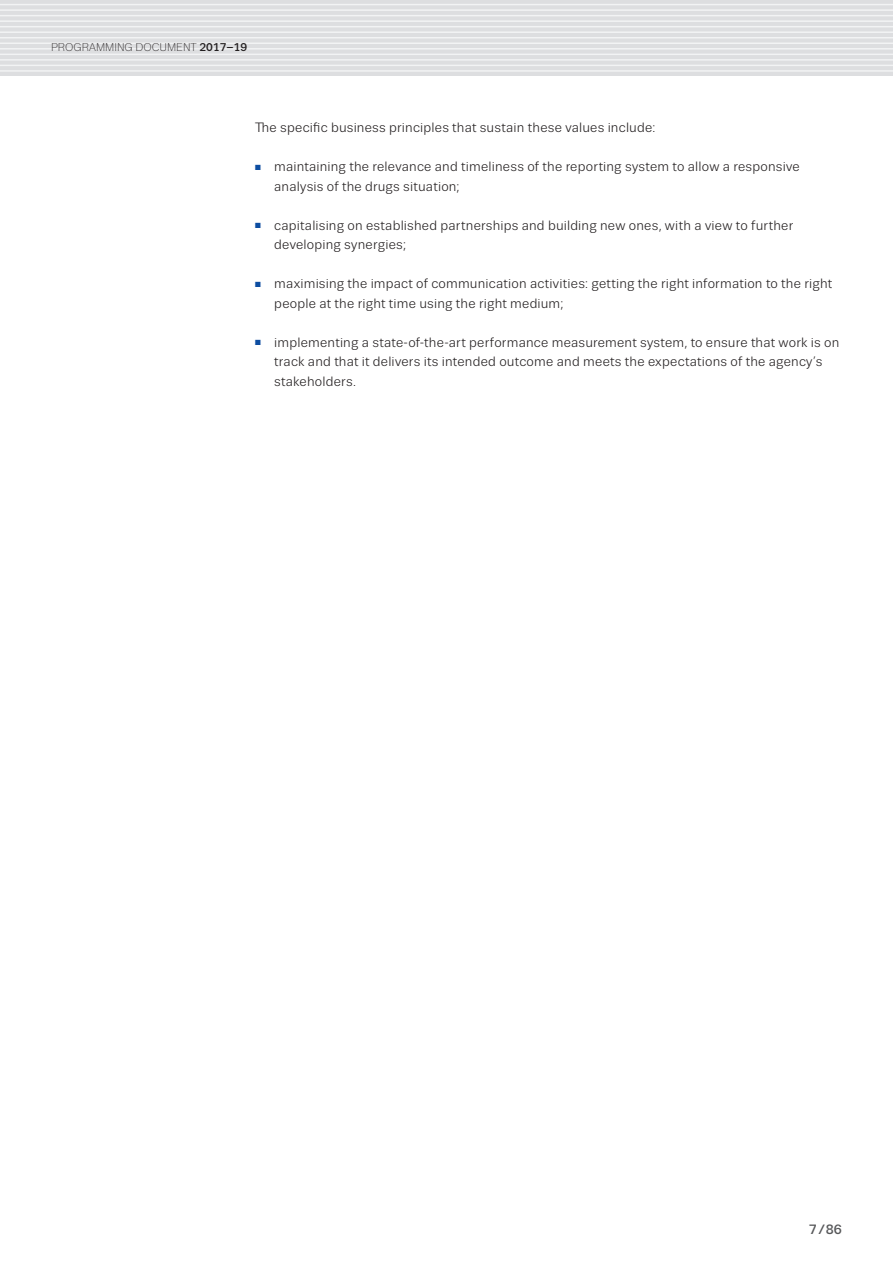
<style>
.page{position:relative;width:893px;height:1263px;background:#fff}
.page>*{position:absolute;margin:0;border:0;box-sizing:border-box;transform-origin:0 0}
.TEXT_Regular_9_13{font:13.5px/19.5px "Trivia Sans";letter-spacing:.015em;color:#231f20}
.t1{font:500 13.5px "Trivia Sans";color:#57585a}
.t2{font:300 11.25px "Trivia Sans";color:#231f20}
.s1{font-weight:500}
.s2{color:#0d4da1}
</style>
<div class="page">
<div style="left:0;top:0;width:893px;height:76px;background:#dddee0"></div>
<hr style="left:0;top:4px;width:893px;height:1px;background:#f2f3f4">
<hr style="left:0;top:9px;width:893px;height:2px;background:#f2f3f4">
<hr style="left:0;top:15px;width:893px;height:1px;background:#f2f3f4">
<hr style="left:0;top:20px;width:893px;height:2px;background:#f2f3f4">
<hr style="left:0;top:26px;width:893px;height:1px;background:#f2f3f4">
<hr style="left:0;top:31px;width:893px;height:2px;background:#f2f3f4">
<hr style="left:0;top:37px;width:893px;height:1px;background:#f2f3f4">
<hr style="left:0;top:43px;width:893px;height:1px;background:#f2f3f4">
<hr style="left:0;top:48px;width:893px;height:2px;background:#f2f3f4">
<hr style="left:0;top:54px;width:893px;height:1px;background:#f2f3f4">
<hr style="left:0;top:59px;width:893px;height:2px;background:#f2f3f4">
<hr style="left:0;top:65px;width:893px;height:1px;background:#f2f3f4">
<hr style="left:0;top:70px;width:893px;height:2px;background:#f2f3f4">
<p class="t2" style="left:51px;top:42px;width:198px">PROGRAMMING DOCUMENT <span class="s1">2017–19</span></p>
<p class="TEXT_Regular_9_13" style="left:255px;top:118px;width:402px">The specific business principles that sustain these values include:</p>
<p class="TEXT_Regular_9_13" style="left:274px;top:157px;width:527px;text-indent:-19px"><span class="s2">■</span> maintaining the relevance and timeliness of the reporting system to allow a responsive analysis of the drugs situation;</p>
<p class="TEXT_Regular_9_13" style="left:274px;top:215px;width:520px;text-indent:-19px"><span class="s2">■</span> capitalising on established partnerships and building new ones, with a view to further developing synergies;</p>
<p class="TEXT_Regular_9_13" style="left:274px;top:274px;width:559px;text-indent:-19px"><span class="s2">■</span> maximising the impact of communication activities: getting the right information to the right people at the right time using the right medium;</p>
<p class="TEXT_Regular_9_13" style="left:274px;top:332px;width:567px;text-indent:-19px"><span class="s2">■</span> implementing a state-of-the-art performance measurement system, to ensure that work is on track and that it delivers its intended outcome and meets the expectations of the agency’s stakeholders.</p>
<p class="t1" style="left:809px;top:1222px;width:35px">7/86</p>
</div>
